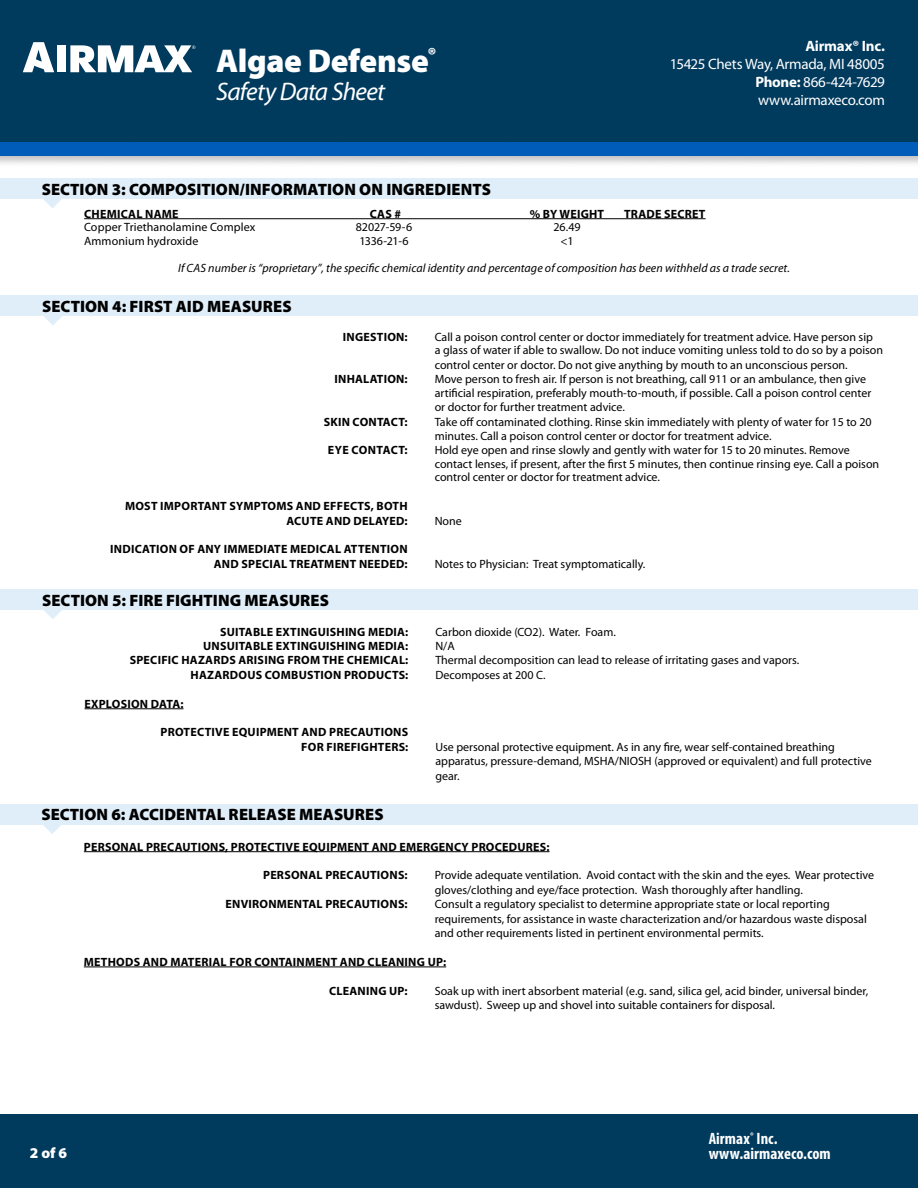
<style>
.page{position:relative;width:918px;height:1188px;background:#fff}
.page>*{position:absolute;margin:0;border:0;box-sizing:border-box;transform-origin:0 0}
.t1{font:900 33px "Myriad Pro";letter-spacing:-.015em;color:#fff}
.t2{font:italic 25.5px "Myriad Pro";letter-spacing:-.03em;color:#fff}
.t3{font:900 16.5px "Myriad Pro";letter-spacing:.005em;color:#000}
.t4{font:700 condensed 16.5px "Myriad Pro";letter-spacing:.005em;color:#fff}
.t5{font:15px/18px "Myriad Pro";letter-spacing:-.02em;color:#fff;text-align:justify}
.t6{font:700 15px "Myriad Pro";letter-spacing:-.015em;color:#fff}
.t7{font:900 15px "Myriad Pro";color:#fff}
.t8{font:12px/14.4px "Myriad Pro";color:#000}
.t9{font:700 12px/14.4px "Myriad Pro";letter-spacing:.02em;color:#000;text-align:right}
.t10{font:italic 12px "Myriad Pro";letter-spacing:.005em;color:#000}
.s1{font-weight:700}
</style>
<div class="page">
<div style="left:0;top:0;width:918px;height:155px;background:#003a5d"></div>
<div style="left:0;top:140px;width:918px;height:28px;background:#000;opacity:.25"></div>
<div style="left:0;top:142px;width:918px;height:13px;background:#005cb9"></div>
<div style="left:0;top:1114px;width:918px;height:74px;background:#003a5d"></div>
<svg style="left:23px;top:42px;width:31px;height:30px"></svg>
<div style="left:57px;top:45px;width:9px;height:27px;background:#fff"></div>
<svg style="left:70px;top:45px;width:125px;height:27px"></svg>
<div style="left:0;top:295px;width:918px;height:21px;background:#e0eef9"></div>
<svg style="left:44px;top:316px;width:18px;height:9px"></svg>
<div style="left:0;top:589px;width:918px;height:21px;background:#e0eef9"></div>
<svg style="left:44px;top:610px;width:18px;height:9px"></svg>
<hr style="left:85px;top:708px;width:99px;height:1px;background:#000">
<div style="left:0;top:804px;width:918px;height:21px;background:#e0eef9"></div>
<svg style="left:43px;top:825px;width:18px;height:9px"></svg>
<hr style="left:84px;top:851px;width:466px;height:1px;background:#000">
<hr style="left:84px;top:967px;width:362px;height:1px;background:#000">
<div style="left:0;top:178px;width:918px;height:21px;background:#e0eef9"></div>
<svg style="left:43px;top:199px;width:19px;height:9px"></svg>
<hr style="left:84px;top:218px;width:622px;height:1px;background:#000">
<h1 class="t1" style="left:216px;top:39px;width:222px">Algae Defense<sup>®</sup></h1>
<h2 class="t2" style="left:216px;top:76px;width:170px">Safety Data Sheet</h2>
<p class="t6" style="left:805px;top:36px;width:81px">Airmax® Inc.</p>
<p class="t5" style="left:755px;top:54px;width:131px;text-indent:-85px">15425 Chets Way, Armada, MI 48005<br><span class="s1">Phone:</span> 866-424-7629 www.airmaxeco.com</p>
<h3 class="t3" style="left:42px;top:178px;width:451px">SECTION 3: COMPOSITION/INFORMATION ON INGREDIENTS</h3>
<p class="t9" style="left:84px;top:206px;width:96px">CHEMICAL NAME</p>
<p class="t9" style="left:370px;top:206px;width:33px">CAS #</p>
<p class="t9" style="left:530px;top:206px;width:76px">% BY WEIGHT</p>
<p class="t9" style="left:624px;top:206px;width:83px">TRADE SECRET</p>
<p class="t8" style="left:84px;top:220px;width:173px">Copper Triethanolamine Complex</p>
<p class="t8" style="left:356px;top:220px;width:58px">82027-59-6</p>
<p class="t8" style="left:554px;top:220px;width:29px">26.49</p>
<p class="t8" style="left:84px;top:233px;width:116px">Ammonium hydroxide</p>
<p class="t8" style="left:359px;top:233px;width:51px">1336-21-6</p>
<p class="t8" style="left:561px;top:233px;width:14px">&lt;1</p>
<p class="t10" style="left:178px;top:260px;width:613px">If CAS number is “proprietary”, the specific chemical identity and percentage of composition has been withheld as a trade secret.</p>
<h3 class="t3" style="left:42px;top:295px;width:251px">SECTION 4: FIRST AID MEASURES</h3>
<p class="t9" style="left:343px;top:329px;width:66px">INGESTION:</p>
<p class="t8" style="left:435px;top:330px;width:450px;line-height:14px">Call a poison control center or doctor immediately for treatment advice. Have person sip<br>a glass of water if able to swallow. Do not induce vomiting unless told to do so by a poison control center or doctor. Do not give anything by mouth to an unconscious person.</p>
<p class="t9" style="left:335px;top:372px;width:75px">INHALATION:</p>
<p class="t8" style="left:435px;top:372px;width:438px;line-height:14px">Move person to fresh air. If person is not breathing, call 911 or an ambulance, then give artificial respiration, preferably mouth-to-mouth, if possible. Call a poison control center or doctor for further treatment advice.</p>
<p class="t9" style="left:324px;top:414px;width:86px">SKIN CONTACT:</p>
<p class="t8" style="left:435px;top:414px;width:438px">Take off contaminated clothing. Rinse skin immediately with plenty of water for 15 to 20 minutes. Call a poison control center or doctor for treatment advice.</p>
<p class="t9" style="left:328px;top:443px;width:81px">EYE CONTACT:</p>
<p class="t8" style="left:435px;top:443px;width:446px;line-height:13.5px">Hold eye open and rinse slowly and gently with water for 15 to 20 minutes. Remove contact lenses, if present, after the first 5 minutes, then continue rinsing eye. Call a poison control center or doctor for treatment advice.</p>
<p class="t9" style="left:125px;top:498px;width:284px">MOST IMPORTANT SYMPTOMS AND EFFECTS, BOTH<br>ACUTE AND DELAYED:</p>
<p class="t8" style="left:435px;top:513px;width:29px">None</p>
<p class="t9" style="left:110px;top:542px;width:299px">INDICATION OF ANY IMMEDIATE MEDICAL ATTENTION<br>AND SPECIAL TREATMENT NEEDED:</p>
<p class="t8" style="left:435px;top:556px;width:212px">Notes to Physician: Treat symptomatically.</p>
<h3 class="t3" style="left:42px;top:589px;width:289px">SECTION 5: FIRE FIGHTING MEASURES</h3>
<p class="t9" style="left:220px;top:624px;width:190px">SUITABLE EXTINGUISHING MEDIA:</p>
<p class="t8" style="left:435px;top:624px;width:182px">Carbon dioxide (CO2). Water. Foam.</p>
<p class="t9" style="left:203px;top:638px;width:207px">UNSUITABLE EXTINGUISHING MEDIA:</p>
<p class="t8" style="left:435px;top:639px;width:21px">N/A</p>
<p class="t9" style="left:130px;top:653px;width:280px">SPECIFIC HAZARDS ARISING FROM THE CHEMICAL:</p>
<p class="t8" style="left:435px;top:653px;width:365px">Thermal decomposition can lead to release of irritating gases and vapors.</p>
<p class="t9" style="left:191px;top:667px;width:219px">HAZARDOUS COMBUSTION PRODUCTS:</p>
<p class="t8" style="left:435px;top:667px;width:112px">Decomposes at 200 C.</p>
<p class="t9" style="left:85px;top:696px;width:100px">EXPLOSION DATA:</p>
<p class="t9" style="left:161px;top:725px;width:249px">PROTECTIVE EQUIPMENT AND PRECAUTIONS<br>FOR FIREFIGHTERS:</p>
<p class="t8" style="left:435px;top:739px;width:438px">Use personal protective equipment. As in any fire, wear self-contained breathing apparatus, pressure-demand, MSHA/NIOSH (approved or equivalent) and full protective gear.</p>
<h3 class="t3" style="left:41px;top:804px;width:344px">SECTION 6: ACCIDENTAL RELEASE MEASURES</h3>
<p class="t9" style="left:84px;top:839px;width:467px">PERSONAL PRECAUTIONS, PROTECTIVE EQUIPMENT AND EMERGENCY PROCEDURES:</p>
<p class="t9" style="left:263px;top:868px;width:146px">PERSONAL PRECAUTIONS:</p>
<p class="t8" style="left:435px;top:868px;width:441px">Provide adequate ventilation. Avoid contact with the skin and the eyes. Wear protective gloves/clothing and eye/face protection. Wash thoroughly after handling.</p>
<p class="t9" style="left:226px;top:896px;width:184px">ENVIRONMENTAL PRECAUTIONS:</p>
<p class="t8" style="left:435px;top:897px;width:434px">Consult a regulatory specialist to determine appropriate state or local reporting requirements, for assistance in waste characterization and/or hazardous waste disposal and other requirements listed in pertinent environmental permits.</p>
<p class="t9" style="left:84px;top:954px;width:364px">METHODS AND MATERIAL FOR CONTAINMENT AND CLEANING UP:</p>
<p class="t9" style="left:329px;top:983px;width:80px">CLEANING UP:</p>
<p class="t8" style="left:435px;top:983px;width:435px">Soak up with inert absorbent material (e.g. sand, silica gel, acid binder, universal binder, sawdust). Sweep up and shovel into suitable containers for disposal.</p>
<h3 class="t4" style="left:709px;top:1129px;width:70px">Airmax<sup>®</sup> Inc.</h3>
<p class="t7" style="left:30px;top:1143px;width:39px">2 of 6</p>
<h3 class="t4" style="left:709px;top:1144px;width:124px">www.airmaxeco.com</h3>
</div>
